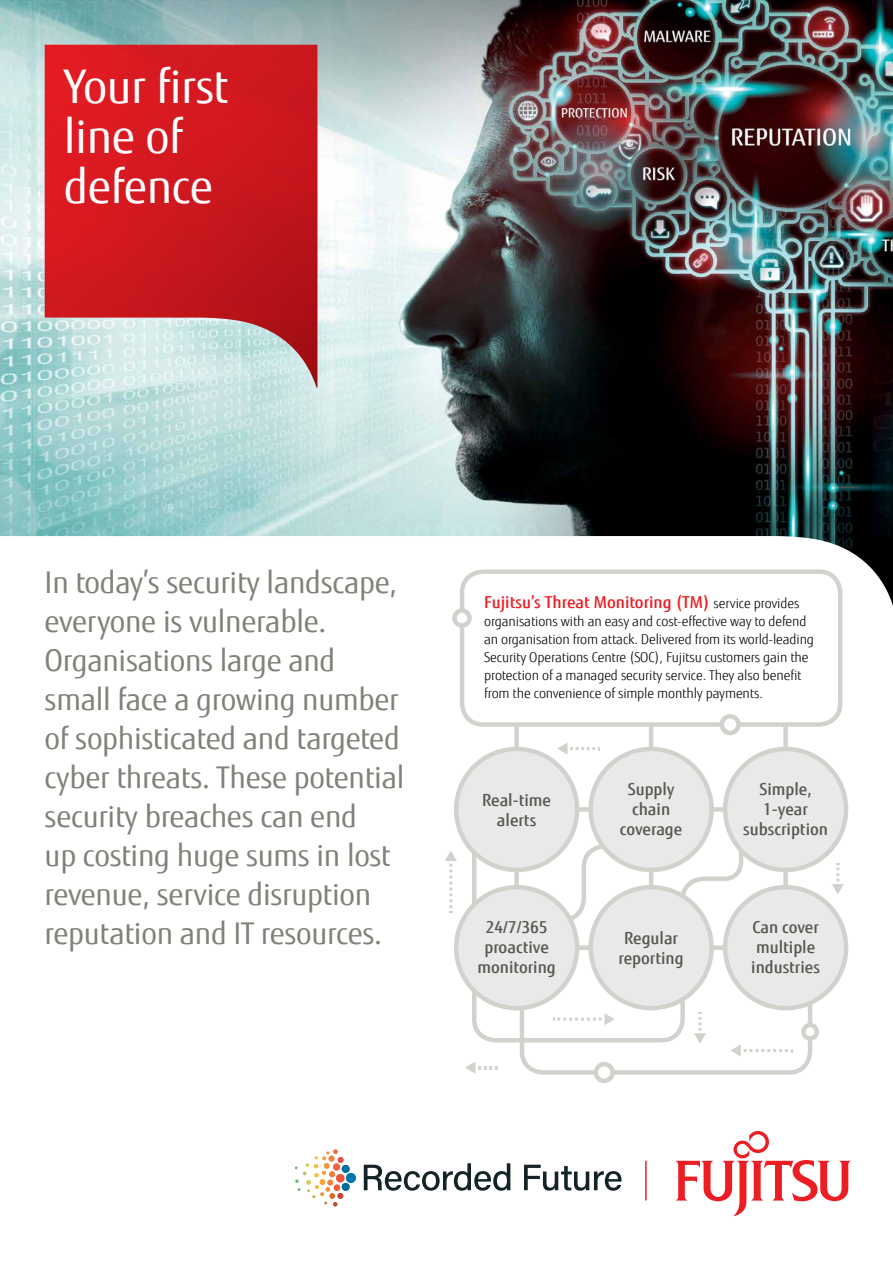
<style>
.page{position:relative;width:893px;height:1263px;background:#fff}
.page>*{position:absolute;margin:0;border:0;box-sizing:border-box;transform-origin:0 0}
.t1{font:46.5px/49.8px "Fujitsu Sans";letter-spacing:-.01em;color:#fff}
.t2{font:30px/39px "Fujitsu Sans";letter-spacing:-.01em;color:#818179}
.t3{font:500 16.5px/19.8px "Fujitsu Sans";color:#585850;text-align:center}
.t4{font:500 16.5px "Fujitsu Sans";color:#ed1d24}
.t5{font:300 13.5px/18px "Fujitsu Sans";letter-spacing:-.01em;color:#000}
.s1{font-weight:300;font-size:13.5px;color:#000}
</style>
<div class="page">
<div style="left:783px;top:678px;width:5px;height:270px;background:#d2d2cd"></div>
<div style="left:514px;top:678px;width:5px;height:270px;background:#d2d2cd"></div>
<hr style="left:649px;top:678px;width:4px;height:270px;background:#d2d2cd">
<svg style="left:445px;top:851px;width:12px;height:62px"></svg>
<div style="left:519px;top:807px;width:257px;height:5px;background:#d2d2cd"></div>
<svg style="left:470px;top:812px;width:276px;height:231px"></svg>
<div style="left:456px;top:749px;width:121px;height:121px;background:#e9e9ea;border-radius:50%"></div>
<div style="left:454px;top:747px;width:125px;height:125px;border:4px solid #d2d2cd;border-radius:50%"></div>
<div style="left:725px;top:749px;width:121px;height:121px;background:#e9e9ea;border-radius:50%"></div>
<div style="left:723px;top:747px;width:125px;height:125px;border:4px solid #d2d2cd;border-radius:50%"></div>
<div style="left:591px;top:749px;width:121px;height:121px;background:#e9e9ea;border-radius:50%"></div>
<div style="left:588px;top:747px;width:126px;height:125px;border:4px solid #d2d2cd;border-radius:50%"></div>
<svg style="left:517px;top:915px;width:297px;height:162px"></svg>
<div style="left:519px;top:945px;width:257px;height:5px;background:#d2d2cd"></div>
<div style="left:456px;top:887px;width:121px;height:121px;background:#e9e9ea;border-radius:50%"></div>
<div style="left:454px;top:885px;width:125px;height:125px;border:4px solid #d2d2cd;border-radius:50%"></div>
<div style="left:725px;top:887px;width:121px;height:121px;background:#e9e9ea;border-radius:50%"></div>
<div style="left:723px;top:885px;width:125px;height:125px;border:4px solid #d2d2cd;border-radius:50%"></div>
<div style="left:591px;top:887px;width:121px;height:121px;background:#e9e9ea;border-radius:50%"></div>
<div style="left:588px;top:885px;width:126px;height:125px;border:4px solid #d2d2cd;border-radius:50%"></div>
<svg style="left:730px;top:1044px;width:62px;height:12px"></svg>
<svg style="left:553px;top:1013px;width:62px;height:12px"></svg>
<svg style="left:694px;top:1012px;width:12px;height:32px"></svg>
<svg style="left:832px;top:863px;width:12px;height:31px"></svg>
<div style="left:596px;top:1064px;width:17px;height:17px;background:#fff;border-radius:50%"></div>
<div style="left:594px;top:1062px;width:21px;height:21px;border:4px solid #d2d2cd;border-radius:50%"></div>
<svg style="left:803px;top:1025px;width:14px;height:13px"></svg>
<div style="left:801px;top:1023px;width:18px;height:18px;border:4px solid #d2d2cd;border-radius:50%"></div>
<svg style="left:557px;top:743px;width:42px;height:12px"></svg>
<svg style="left:465px;top:1062px;width:32px;height:12px"></svg>
<img style="left:0;top:0;width:893px;height:606px">
<svg style="left:45px;top:45px;width:272px;height:342px;background:#cd3d42"></svg>
<hr style="left:645px;top:1161px;width:2px;height:39px;background:#ed1d24">
<svg style="left:676px;top:1131px;width:175px;height:85px"></svg>
<svg style="left:364px;top:1163px;width:257px;height:28px"></svg>
<div style="left:346px;top:1173px;width:10px;height:10px;background:#0078af;border-radius:5px"></div>
<div style="left:342px;top:1183px;width:8px;height:8px;background:#006e9a;border-radius:4px"></div>
<svg style="left:295px;top:1149px;width:49px;height:57px"></svg>
<div style="left:342px;top:1165px;width:8px;height:8px;background:#006f9a;border-radius:4px"></div>
<div style="left:462px;top:572px;width:378px;height:152px;background:#fff;border-radius:21px"></div>
<div style="left:460px;top:569px;width:382px;height:158px;border:4px solid #d2d2cd;border-radius:21px"></div>
<svg style="left:722px;top:716px;width:16px;height:17px"></svg>
<div style="left:719px;top:714px;width:22px;height:21px;border:4px solid #d2d2cd;border-radius:50%"></div>
<svg style="left:455px;top:610px;width:14px;height:15px"></svg>
<div style="left:452px;top:608px;width:20px;height:20px;border:4px solid #d2d2cd;border-radius:50%"></div>
<h1 class="t1" style="left:64px;top:62px;width:166px">Your first line of defence</h1>
<p class="t2" style="left:45px;top:564px;width:361px">In today’s security landscape, everyone is vulnerable.<br>Organisations large and small face a growing number of sophisticated and targeted cyber threats. These potential security breaches can end<br>up costing huge sums in lost revenue, service disruption reputation and IT resources.</p>
<p class="t4" style="left:484px;top:592px;width:317px">Fujitsu’s Threat Monitoring (TM) <span class="s1">service provides</span></p>
<p class="t5" style="left:484px;top:613px;width:331px">organisations with an easy and cost-effective way to defend an organisation from attack. Delivered from its world-leading Security Operations Centre (SOC), Fujitsu customers gain the protection of a managed security service. They also benefit from the convenience of simple monthly payments.</p>
<p class="t3" style="left:482px;top:790px;width:70px">Real-time alerts</p>
<p class="t3" style="left:743px;top:779px;width:86px">Simple,<br>1-year subscription</p>
<p class="t3" style="left:620px;top:779px;width:64px">Supply chain coverage</p>
<p class="t3" style="left:477px;top:918px;width:80px">24/7/365 proactive monitoring</p>
<p class="t3" style="left:751px;top:918px;width:70px;text-align:left">Can cover multiple industries</p>
<p class="t3" style="left:618px;top:928px;width:67px">Regular reporting</p>
</div>
